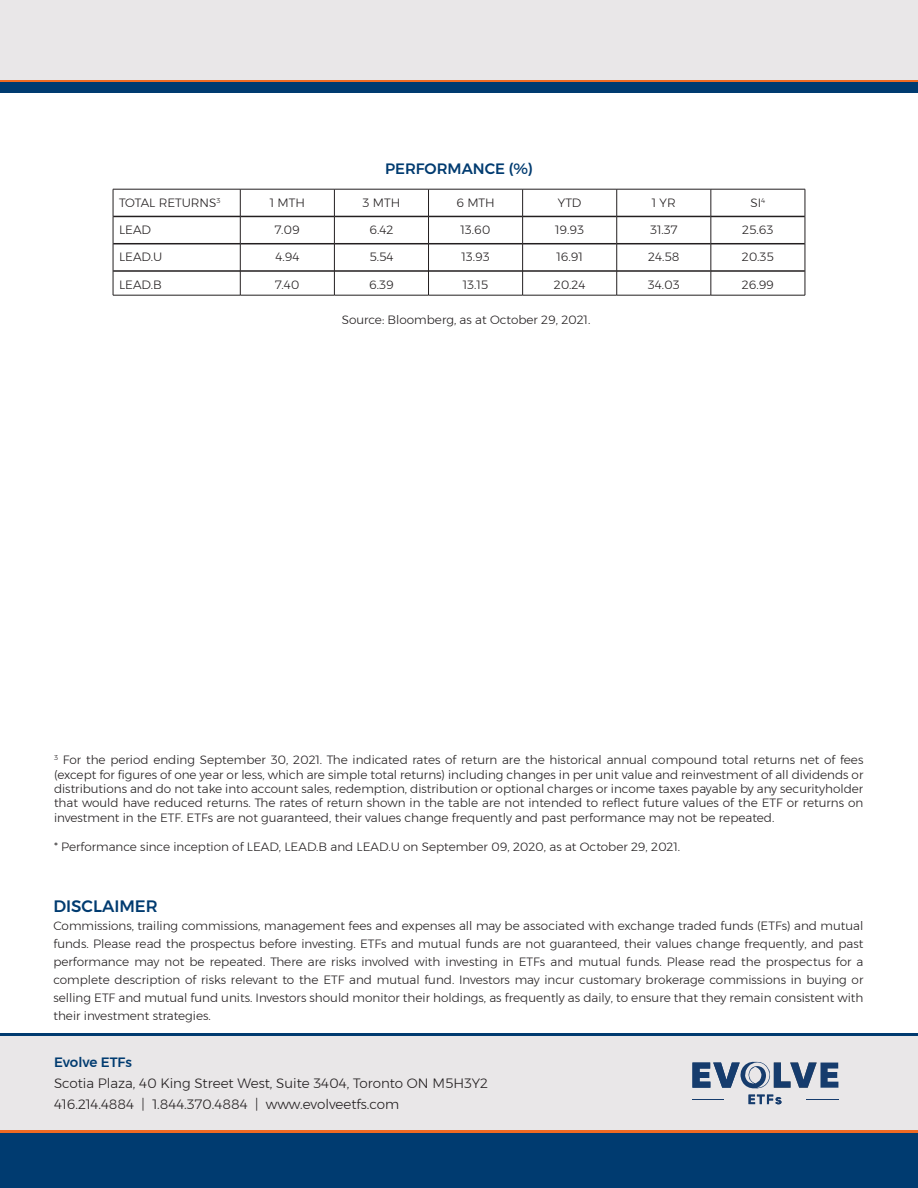
<style>
.page{position:relative;width:918px;height:1188px;background:#fff}
.page>*{position:absolute;margin:0;border:0;box-sizing:border-box;transform-origin:0 0}
.t1{font:500 16.5px "Montserrat";color:#003b70}
.t2{font:500 15px "Montserrat";color:#003b70}
.t3{font:300 13.5px "Montserrat";color:#231f20}
.t4{font:500 13.5px "Montserrat";color:#003b70}
.t5{font:300 12px/18px "Montserrat";color:#231f20;text-align:justify}
</style>
<div class="page">
<div style="left:0;top:0;width:918px;height:80px;background:#e9e7e8"></div>
<hr style="left:0;top:80px;width:918px;height:3px;background:#ef6a22">
<div style="left:0;top:83px;width:918px;height:10px;background:#003b70"></div>
<div style="left:0;top:1036px;width:918px;height:94px;background:#e9e7e8"></div>
<hr style="left:0;top:1033px;width:918px;height:3px;background:#003b70">
<div style="left:0;top:1132px;width:918px;height:56px;background:#003b70"></div>
<hr style="left:0;top:1130px;width:918px;height:3px;background:#ef6a22">
<hr style="left:113px;top:216px;width:127px;height:1px;background:#231f20">
<hr style="left:240px;top:216px;width:94px;height:1px;background:#231f20">
<hr style="left:335px;top:216px;width:93px;height:1px;background:#231f20">
<hr style="left:429px;top:216px;width:93px;height:1px;background:#231f20">
<hr style="left:523px;top:216px;width:94px;height:1px;background:#231f20">
<hr style="left:617px;top:216px;width:94px;height:1px;background:#231f20">
<hr style="left:711px;top:216px;width:94px;height:1px;background:#231f20">
<hr style="left:113px;top:243px;width:127px;height:1px;background:#231f20">
<hr style="left:240px;top:243px;width:94px;height:1px;background:#231f20">
<hr style="left:335px;top:243px;width:93px;height:1px;background:#231f20">
<hr style="left:429px;top:243px;width:93px;height:1px;background:#231f20">
<hr style="left:523px;top:243px;width:94px;height:1px;background:#231f20">
<hr style="left:617px;top:243px;width:94px;height:1px;background:#231f20">
<hr style="left:711px;top:243px;width:94px;height:1px;background:#231f20">
<hr style="left:113px;top:270px;width:127px;height:2px;background:#231f20">
<hr style="left:240px;top:270px;width:94px;height:2px;background:#231f20">
<hr style="left:335px;top:270px;width:93px;height:2px;background:#231f20">
<hr style="left:429px;top:270px;width:93px;height:2px;background:#231f20">
<hr style="left:523px;top:270px;width:94px;height:2px;background:#231f20">
<hr style="left:617px;top:270px;width:94px;height:2px;background:#231f20">
<hr style="left:711px;top:270px;width:94px;height:2px;background:#231f20">
<hr style="left:240px;top:189px;width:94px;height:1px;background:#231f20">
<hr style="left:113px;top:189px;width:127px;height:1px;background:#231f20">
<svg style="left:240px;top:189px;width:1px;height:106px"></svg>
<hr style="left:334px;top:189px;width:95px;height:1px;background:#231f20">
<svg style="left:334px;top:189px;width:1px;height:106px"></svg>
<hr style="left:429px;top:189px;width:94px;height:1px;background:#231f20">
<hr style="left:523px;top:189px;width:94px;height:1px;background:#231f20">
<hr style="left:617px;top:189px;width:94px;height:1px;background:#231f20">
<hr style="left:711px;top:189px;width:94px;height:1px;background:#231f20">
<svg style="left:428px;top:189px;width:1px;height:106px"></svg>
<svg style="left:522px;top:189px;width:1px;height:106px"></svg>
<svg style="left:616px;top:189px;width:1px;height:106px"></svg>
<svg style="left:711px;top:189px;width:1px;height:106px"></svg>
<svg style="left:805px;top:189px;width:1px;height:106px"></svg>
<svg style="left:113px;top:189px;width:1px;height:106px"></svg>
<hr style="left:113px;top:295px;width:127px;height:1px;background:#231f20">
<hr style="left:240px;top:295px;width:94px;height:1px;background:#231f20">
<hr style="left:334px;top:295px;width:95px;height:1px;background:#231f20">
<hr style="left:429px;top:295px;width:94px;height:1px;background:#231f20">
<hr style="left:523px;top:295px;width:94px;height:1px;background:#231f20">
<hr style="left:617px;top:295px;width:94px;height:1px;background:#231f20">
<hr style="left:711px;top:295px;width:94px;height:1px;background:#231f20">
<hr style="left:806px;top:1099px;width:32px;height:1px;background:#163c6d">
<hr style="left:692px;top:1099px;width:32px;height:1px;background:#163c6d">
<svg style="left:749px;top:1095px;width:32px;height:9px"></svg>
<svg style="left:692px;top:1062px;width:146px;height:27px"></svg>
<p class="t2" style="left:385px;top:157px;width:149px">PERFORMANCE (%)</p>
<p class="t5" style="left:119px;top:193px;width:103px">TOTAL RETURNS<sup>3</sup></p>
<p class="t5" style="left:270px;top:193px;width:37px">1 MTH</p>
<p class="t5" style="left:363px;top:193px;width:39px">3 MTH</p>
<p class="t5" style="left:456px;top:193px;width:40px">6 MTH</p>
<p class="t5" style="left:558px;top:193px;width:25px">YTD</p>
<p class="t5" style="left:652px;top:193px;width:25px">1 YR</p>
<p class="t5" style="left:750px;top:193px;width:16px">SI<sup>4</sup></p>
<p class="t5" style="left:119px;top:221px;width:34px">LEAD</p>
<p class="t5" style="left:275px;top:221px;width:27px">7.09</p>
<p class="t5" style="left:370px;top:221px;width:25px">6.42</p>
<p class="t5" style="left:461px;top:221px;width:31px">13.60</p>
<p class="t5" style="left:555px;top:221px;width:30px">19.93</p>
<p class="t5" style="left:650px;top:221px;width:29px">31.37</p>
<p class="t5" style="left:742px;top:221px;width:33px">25.63</p>
<p class="t5" style="left:119px;top:248px;width:45px">LEAD.U</p>
<p class="t5" style="left:275px;top:248px;width:25px">4.94</p>
<p class="t5" style="left:369px;top:248px;width:26px">5.54</p>
<p class="t5" style="left:461px;top:248px;width:30px">13.93</p>
<p class="t5" style="left:557px;top:248px;width:28px">16.91</p>
<p class="t5" style="left:648px;top:248px;width:33px">24.58</p>
<p class="t5" style="left:742px;top:248px;width:34px">20.35</p>
<p class="t5" style="left:119px;top:276px;width:44px">LEAD.B</p>
<p class="t5" style="left:275px;top:276px;width:26px">7.40</p>
<p class="t5" style="left:369px;top:276px;width:26px">6.39</p>
<p class="t5" style="left:463px;top:276px;width:27px">13.15</p>
<p class="t5" style="left:554px;top:276px;width:33px">20.24</p>
<p class="t5" style="left:648px;top:276px;width:33px">34.03</p>
<p class="t5" style="left:742px;top:276px;width:34px">26.99</p>
<p class="t5" style="left:342px;top:310px;width:250px">Source: Bloomberg, as at October 29, 2021.</p>
<p class="t5" style="left:54px;top:751px;width:811px"><sup>3</sup> For the period ending September 30, 2021. The indicated rates of return are the historical annual compound total returns net of fees</p>
<p class="t5" style="left:54px;top:765px;width:811px">(except for figures of one year or less, which are simple total returns) including changes in per unit value and reinvestment of all dividends or</p>
<p class="t5" style="left:54px;top:779px;width:811px">distributions and do not take into account sales, redemption, distribution or optional charges or income taxes payable by any securityholder</p>
<p class="t5" style="left:54px;top:794px;width:811px">that would have reduced returns. The rates of return shown in the table are not intended to reflect future values of the ETF or returns on</p>
<p class="t5" style="left:54px;top:808px;width:722px">investment in the ETF. ETFs are not guaranteed, their values change frequently and past performance may not be repeated.</p>
<p class="t5" style="left:54px;top:837px;width:628px">* Performance since inception of LEAD, LEAD.B and LEAD.U on September 09, 2020, as at October 29, 2021.</p>
<p class="t1" style="left:53px;top:893px;width:106px">DISCLAIMER</p>
<p class="t5" style="left:53px;top:917px;width:812px">Commissions, trailing commissions, management fees and expenses all may be associated with exchange traded funds (ETFs) and mutual funds. Please read the prospectus before investing. ETFs and mutual funds are not guaranteed, their values change frequently, and past performance may not be repeated. There are risks involved with investing in ETFs and mutual funds. Please read the prospectus for a complete description of risks relevant to the ETF and mutual fund. Investors may incur customary brokerage commissions in buying or selling ETF and mutual fund units. Investors should monitor their holdings, as frequently as daily, to ensure that they remain consistent with their investment strategies.</p>
<p class="t4" style="left:54px;top:1052px;width:80px">Evolve ETFs</p>
<p class="t3" style="left:54px;top:1074px;width:436px">Scotia Plaza, 40 King Street West, Suite 3404, Toronto ON M5H3Y2</p>
<p class="t3" style="left:54px;top:1095px;width:347px">416.214.4884 | 1.844.370.4884 | www.evolveetfs.com</p>
</div>
